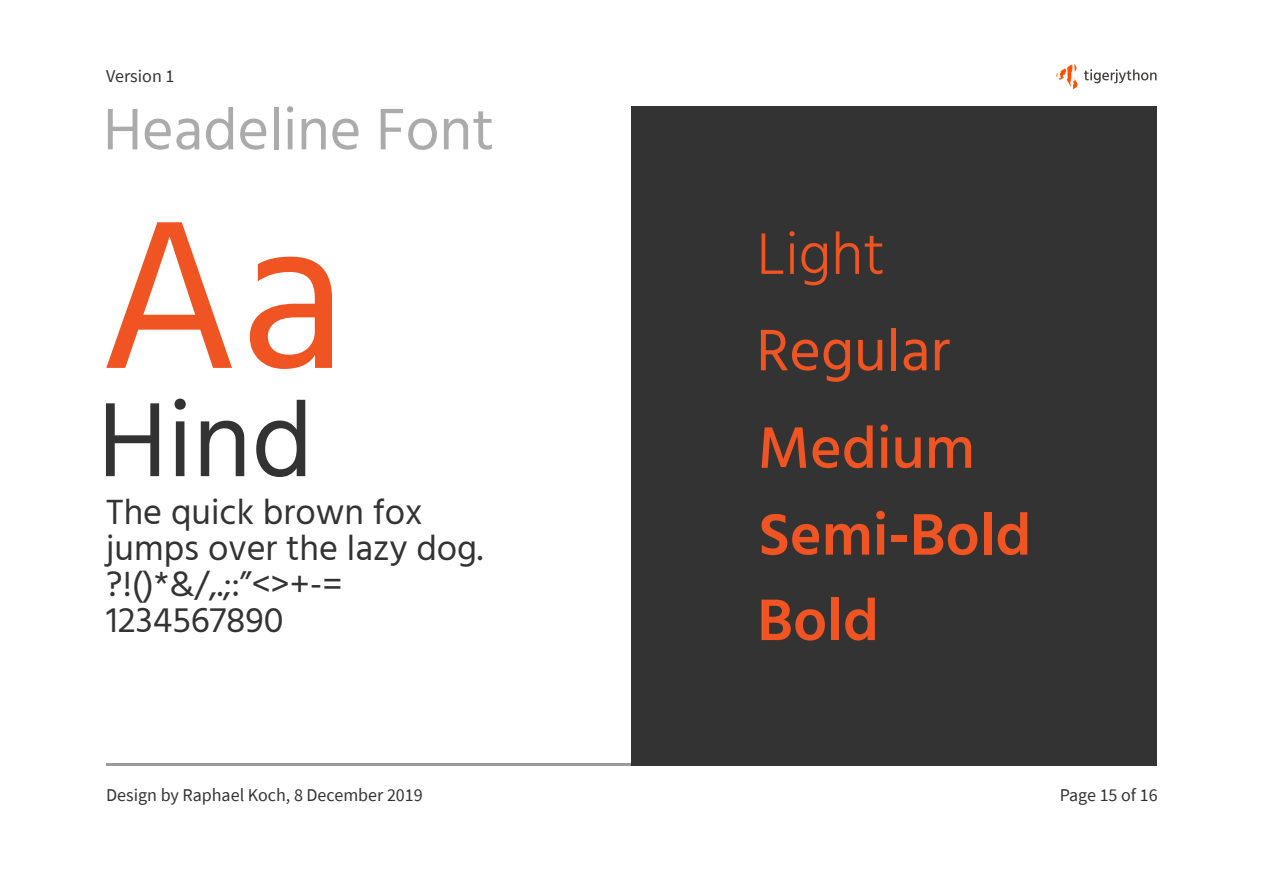
<style>
.page{position:relative;width:1263px;height:893px;background:#fff}
.page>*{position:absolute;margin:0;border:0;box-sizing:border-box;transform-origin:0 0}
.t1{font:216px "Hind";color:#f05422}
.t2{font:108px "Hind";color:#333}
.t3{font:600 60px/85.5px "Hind";color:#f05422}
.t4{font:60px "Hind";color:#ababab}
.t5{font:60px "Hind";color:#f05422}
.t6{font:500 60px "Hind";color:#f05422}
.t7{font:300 60px "Hind";color:#f05422}
.t8{font:36px/36px "Hind";color:#333}
.t9{font:18px "Source Sans Pro";color:#333}
</style>
<div class="page">
<hr style="left:106px;top:763px;width:1051px;height:2px;background:#9a9a9a">
<svg style="left:1056px;top:64px;width:22px;height:25px"></svg>
<svg style="left:1084px;top:69px;width:72px;height:14px"></svg>
<div style="left:631px;top:106px;width:526px;height:659px;background:#333"></div>
<p class="t9" style="left:106px;top:69px;width:70px">Version 1</p>
<h3 class="t4" style="left:103px;top:94px;width:393px">Headeline Font</h3>
<h1 class="t1" style="left:99px;top:167px;width:249px">Aa</h1>
<h2 class="t2" style="left:98px;top:376px;width:217px">Hind</h2>
<p class="t8" style="left:106px;top:493px;width:378px">The quick brown fox jumps over the lazy dog. ?!()*&amp;/,.;:”&lt;&gt;+-=<br>1234567890</p>
<h3 class="t7" style="left:757px;top:218px;width:130px">Light</h3>
<h3 class="t5" style="left:756px;top:314px;width:195px">Regular</h3>
<h3 class="t6" style="left:758px;top:412px;width:219px">Medium</h3>
<h3 class="t3" style="left:757px;top:491px;width:275px">Semi-Bold<br>Bold</h3>
<p class="t9" style="left:106px;top:787px;width:318px">Design by Raphael Koch, 8 December 2019</p>
<p class="t9" style="left:1060px;top:787px;width:99px">Page 15 of 16</p>
</div>
